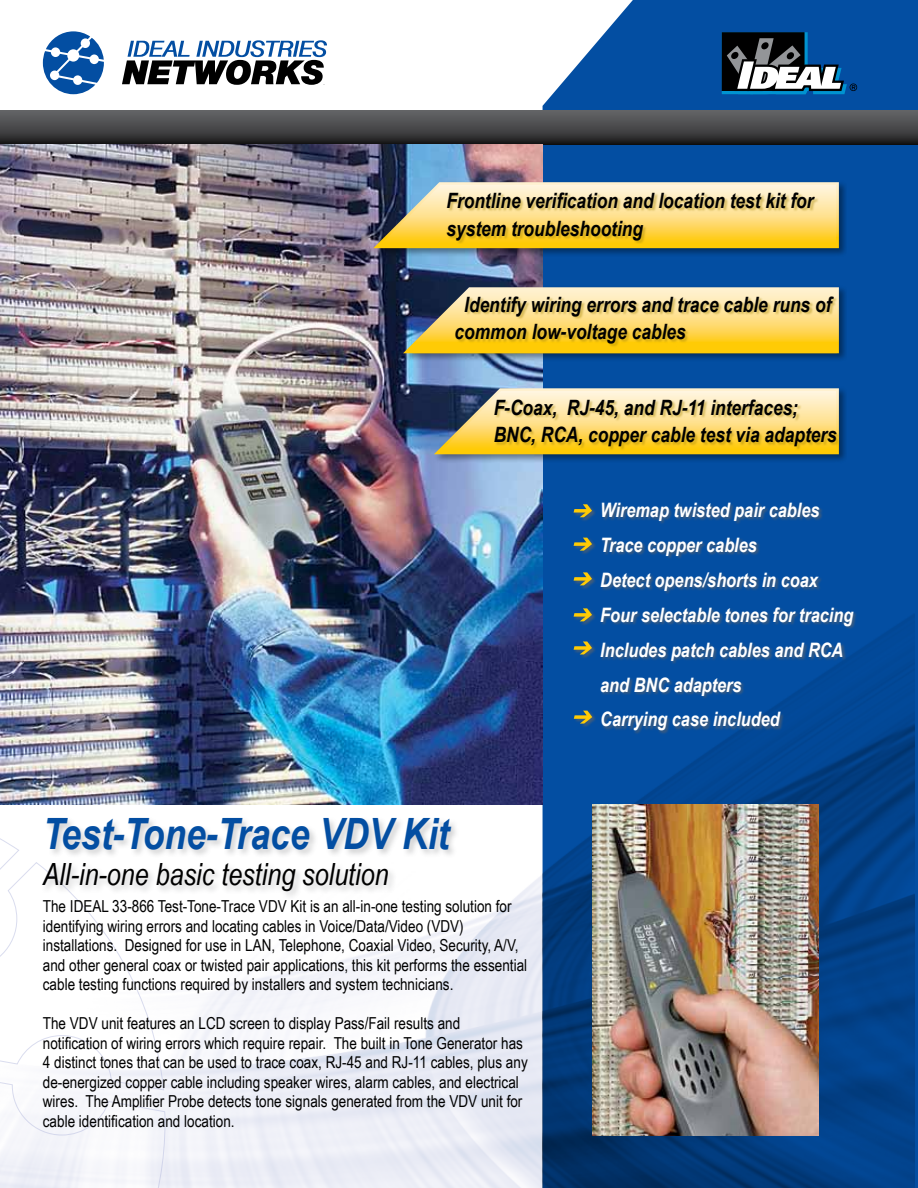
<style>
.page{position:relative;width:918px;height:1188px;background:#fff}
.page>*{position:absolute;margin:0;border:0;box-sizing:border-box;transform-origin:0 0}
.t1{font:italic 700 43.2px "Arial Narrow";color:#034ea2}
.t2{font:italic 30.6px "Arial Narrow";color:#000}
.t3{font:italic 700 21.15px/27.3px "Arial Narrow";color:#000}
.t4{font:italic 700 19.95px/34.8px "Arial Narrow";color:#fff}
.t5{font:16.5px/19.5px "Arial Narrow";color:#000}
</style>
<div class="page">
<img style="left:166px;top:805px;width:377px;height:383px">
<div style="left:543px;top:0;width:375px;height:1188px;background:#034ea2"></div>
<svg style="left:0;top:838px;width:166px;height:350px"></svg>
<svg style="left:722px;top:32px;width:135px;height:62px"></svg>
<div style="left:40px;top:816px;width:419px;height:84px;background:#636466;opacity:.3"></div>
<div style="left:0;top:111px;width:918px;height:34px;background:linear-gradient(to bottom,#6a6b6d,#1f1e1f)"></div>
<img style="left:543px;top:582px;width:371px;height:606px">
<div style="left:601px;top:503px;width:257px;height:231px;background:#636466;opacity:.65"></div>
<div style="left:573px;top:710px;width:23px;height:18px;background:#636466;opacity:.65"></div>
<svg style="left:573px;top:711px;width:21px;height:13px"></svg>
<div style="left:573px;top:641px;width:23px;height:18px;background:#636466;opacity:.65"></div>
<svg style="left:572px;top:641px;width:22px;height:13px"></svg>
<div style="left:573px;top:608px;width:23px;height:18px;background:#636466;opacity:.65"></div>
<svg style="left:572px;top:608px;width:22px;height:13px"></svg>
<div style="left:573px;top:572px;width:23px;height:18px;background:#636466;opacity:.65"></div>
<svg style="left:572px;top:572px;width:22px;height:13px"></svg>
<div style="left:573px;top:537px;width:23px;height:18px;background:#636466;opacity:.65"></div>
<svg style="left:572px;top:538px;width:22px;height:13px"></svg>
<div style="left:573px;top:504px;width:23px;height:18px;background:#636466;opacity:.65"></div>
<svg style="left:572px;top:504px;width:22px;height:13px"></svg>
<svg style="left:122px;top:40px;width:205px;height:45px"></svg>
<svg style="left:43px;top:31px;width:61px;height:63px"></svg>
<img style="left:0;top:145px;width:543px;height:660px">
<img style="left:592px;top:804px;width:227px;height:331px">
<div style="left:371px;top:180px;width:476px;height:77px;background:#000;opacity:.4"></div>
<svg style="left:373px;top:182px;width:466px;height:66px;background:#dac785"></svg>
<div style="left:447px;top:194px;width:372px;height:50px;background:#a88702;opacity:.45"></div>
<div style="left:432px;top:386px;width:415px;height:77px;background:#000;opacity:.4"></div>
<svg style="left:434px;top:388px;width:405px;height:66px;background:#c8ba86"></svg>
<div style="left:495px;top:400px;width:346px;height:51px;background:#a88702;opacity:.45"></div>
<div style="left:401px;top:285px;width:446px;height:77px;background:#000;opacity:.4"></div>
<svg style="left:403px;top:287px;width:436px;height:66px;background:#c8b66d"></svg>
<div style="left:456px;top:297px;width:382px;height:50px;background:#a88702;opacity:.45"></div>
<p class="t3" style="left:446px;top:186px;width:369px">Frontline verification and location test kit for system troubleshooting</p>
<p class="t3" style="left:455px;top:290px;width:378px;text-indent:10px">Identify wiring errors and trace cable runs of common low-voltage cables</p>
<p class="t3" style="left:494px;top:393px;width:345px">F-Coax, RJ-45, and RJ-11 interfaces;<br>BNC, RCA, copper cable test via adapters</p>
<h1 class="t1" style="left:43px;top:802px;width:408px">Test-Tone-Trace VDV Kit</h1>
<h2 class="t2" style="left:43px;top:853px;width:347px">All-in-one basic testing solution</h2>
<p class="t5" style="left:43px;top:896px;width:486px">The IDEAL 33-866 Test-Tone-Trace VDV Kit is an all-in-one testing solution for identifying wiring errors and locating cables in Voice/Data/Video (VDV) installations. Designed for use in LAN, Telephone, Coaxial Video, Security, A/V, and other general coax or twisted pair applications, this kit performs the essential cable testing functions required by installers and system technicians.</p>
<p class="t5" style="left:43px;top:1013px;width:486px">The VDV unit features an LCD screen to display Pass/Fail results and notification of wiring errors which require repair. The built in Tone Generator has 4 distinct tones that can be used to trace coax, RJ-45 and RJ-11 cables, plus any de-energized copper cable including speaker wires, alarm cables, and electrical wires. The Amplifier Probe detects tone signals generated from the VDV unit for cable identification and location.</p>
<p class="t4" style="left:600px;top:492px;width:255px">Wiremap twisted pair cables<br>Trace copper cables<br>Detect opens/shorts in coax<br>Four selectable tones for tracing<br>Includes patch cables and RCA and BNC adapters<br>Carrying case included</p>
</div>
